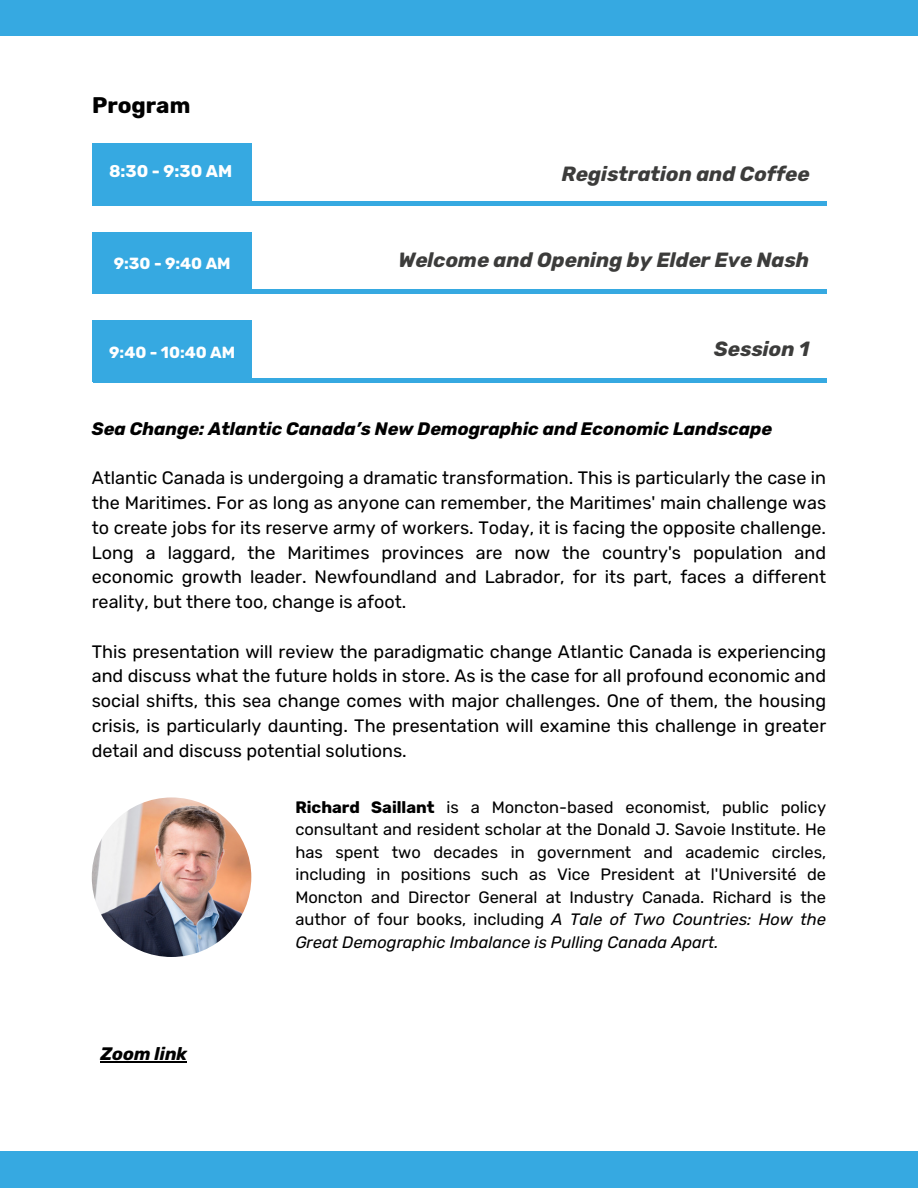
<style>
.page{position:relative;width:918px;height:1188px;background:#fff}
.page>*{position:absolute;margin:0;border:0;box-sizing:border-box;transform-origin:0 0}
.t1{font:700 22.5px "Rubik";color:#000}
.t2{font:italic 700 20.55px "Rubik";color:#3c3c3b}
.t3{font:18px/24.8px "Rubik";color:#000;text-align:justify}
.t4{font:italic 700 18px "Rubik";color:#000}
.t5{font:700 16.95px "Rubik";color:#fff}
.t6{font:16.5px/22.5px "Rubik";color:#000;text-align:justify}
.t7{font:700 16.05px "Rubik";color:#fff}
.s1{font-weight:700}
.s2{font-style:italic}
</style>
<div class="page">
<div style="left:92px;top:201px;width:734px;height:5px;background:#36a9e1"></div>
<div style="left:92px;top:144px;width:159px;height:61px;background:#36a9e1"></div>
<div style="left:0;top:1151px;width:918px;height:37px;background:#36a9e1"></div>
<div style="left:0;top:0;width:918px;height:36px;background:#36a9e1"></div>
<div style="left:93px;top:289px;width:733px;height:5px;background:#36a9e1"></div>
<div style="left:92px;top:232px;width:160px;height:62px;background:#36a9e1"></div>
<div style="left:93px;top:378px;width:733px;height:5px;background:#36a9e1"></div>
<div style="left:92px;top:320px;width:160px;height:62px;background:#36a9e1"></div>
<img style="left:92px;top:797px;width:159px;height:160px;border-radius:50%">
<hr style="left:100px;top:1061px;width:87px;height:1px;background:#000">
<p class="t1" style="left:92px;top:92px;width:100px">Program</p>
<p class="t5" style="left:109px;top:161px;width:125px">8:30 - 9:30 AM</p>
<p class="t2" style="left:562px;top:162px;width:250px">Registration and Coffee</p>
<p class="t7" style="left:114px;top:254px;width:118px">9:30 - 9:40 AM</p>
<p class="t2" style="left:398px;top:248px;width:412px">Welcome and Opening by Elder Eve Nash</p>
<p class="t7" style="left:109px;top:343px;width:128px">9:40 - 10:40 AM</p>
<p class="t2" style="left:714px;top:337px;width:97px">Session 1</p>
<p class="t4" style="left:92px;top:418px;width:682px">Sea Change: Atlantic Canada’s New Demographic and Economic Landscape</p>
<p class="t3" style="left:92px;top:466px;width:736px">Atlantic Canada is undergoing a dramatic transformation. This is particularly the case in the Maritimes. For as long as anyone can remember, the Maritimes' main challenge was to create jobs for its reserve army of workers. Today, it is facing the opposite challenge.<br>Long a laggard, the Maritimes provinces are now the country's population and economic growth leader. Newfoundland and Labrador, for its part, faces a different reality, but there too, change is afoot.</p>
<p class="t3" style="left:92px;top:639px;width:736px">This presentation will review the paradigmatic change Atlantic Canada is experiencing and discuss what the future holds in store. As is the case for all profound economic and social shifts, this sea change comes with major challenges. One of them, the housing crisis, is particularly daunting. The presentation will examine this challenge in greater detail and discuss potential solutions.</p>
<p class="t4" style="left:100px;top:1043px;width:88px">Zoom link</p>
<p class="t6" style="left:295px;top:796px;width:532px"><span class="s1">Richard Saillant</span> is a Moncton-based economist, public policy consultant and resident scholar at the Donald J. Savoie Institute. He has spent two decades in government and academic circles, including in positions such as Vice President at l'Université de Moncton and Director General at Industry Canada. Richard is the author of four books, including <span class="s2">A Tale of Two Countries: How the Great Demographic Imbalance is Pulling Canada Apart.</span></p>
</div>
